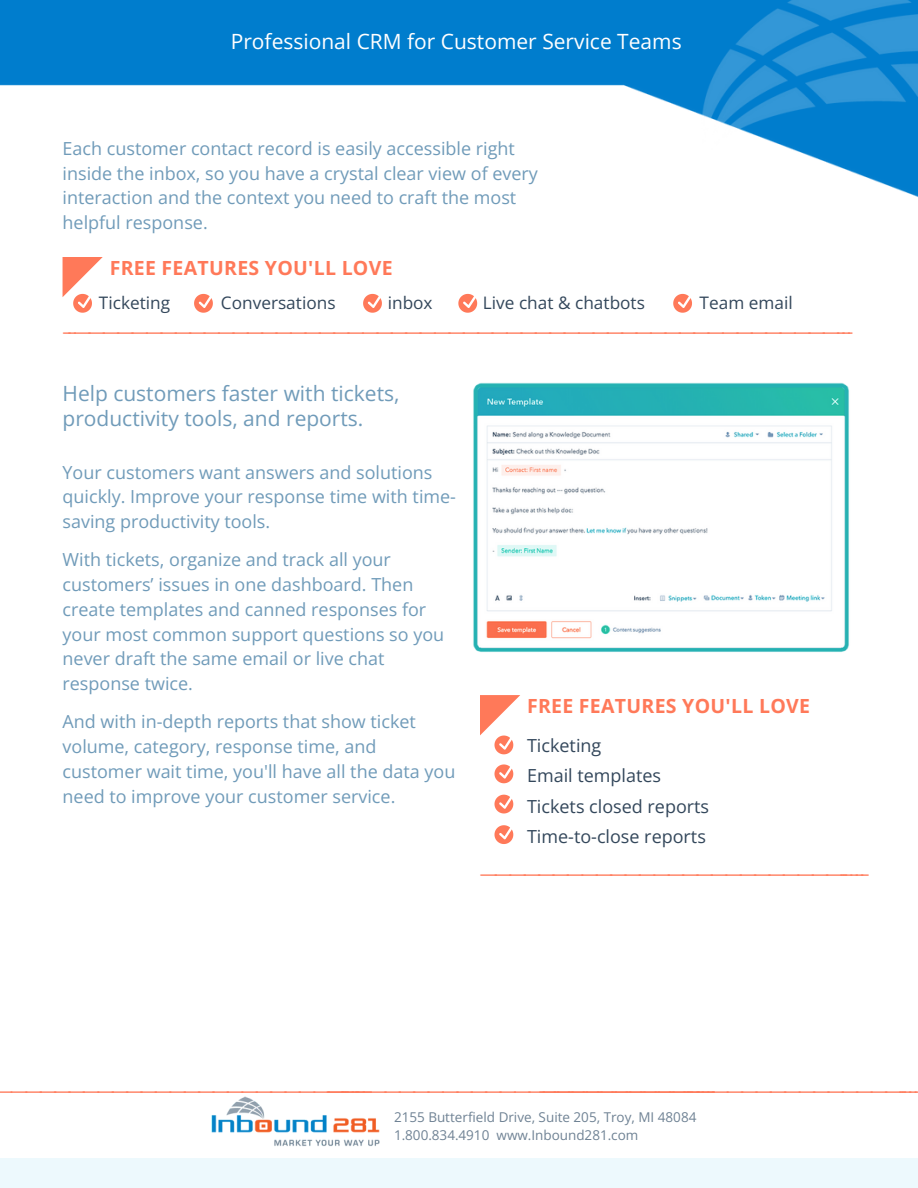
<style>
.page{position:relative;width:918px;height:1188px;background:#fff}
.page>*{position:absolute;margin:0;border:0;box-sizing:border-box;transform-origin:0 0}
.t1{font:21px/24.8px "Open Sans";color:#709bb9}
.t2{font:21px "Open Sans";color:#fff}
.t3{font:700 19.5px "Open Sans";letter-spacing:.015em;color:#ff7959}
.t4{font:18px/24.8px "Open Sans";color:#709bb9}
.t5{font:18px "Open Sans";color:#ff7959}
.t6{font:18px/30.3px "Open Sans";color:#33475b}
.t7{font:17.25px "Open Sans";color:#33475b}
.t8{font:13.5px "Open Sans";color:#6f8294}
</style>
<div class="page">
<img style="left:0;top:0;width:918px;height:197px">
<img style="left:700px;top:0;width:218px;height:153px">
<div style="left:0;top:1158px;width:918px;height:30px;background:#edf9fd"></div>
<svg style="left:480px;top:695px;width:40px;height:59px"></svg>
<svg style="left:494px;top:764px;width:20px;height:19px"></svg>
<svg style="left:494px;top:795px;width:20px;height:18px"></svg>
<svg style="left:494px;top:825px;width:20px;height:19px"></svg>
<svg style="left:63px;top:257px;width:40px;height:56px"></svg>
<svg style="left:194px;top:294px;width:19px;height:19px"></svg>
<svg style="left:458px;top:294px;width:19px;height:19px"></svg>
<svg style="left:673px;top:294px;width:19px;height:19px"></svg>
<svg style="left:363px;top:294px;width:19px;height:19px"></svg>
<img style="left:473px;top:382px;width:376px;height:270px">
<img style="left:211px;top:1096px;width:169px;height:50px">
<h3 class="t2" style="left:231px;top:27px;width:452px">Professional CRM for Customer Service Teams</h3>
<p class="t4" style="left:63px;top:135px;width:477px">Each customer contact record is easily accessible right inside the inbox, so you have a crystal clear view of every interaction and the context you need to craft the most helpful response.</p>
<h3 class="t3" style="left:110px;top:254px;width:284px">FREE FEATURES YOU'LL LOVE</h3>
<h3 class="t7" style="left:99px;top:291px;width:73px">Ticketing</h3>
<h1 class="t7" style="left:221px;top:291px;width:116px">Conversations</h1>
<p class="t7" style="left:388px;top:291px;width:46px">inbox</p>
<p class="t7" style="left:483px;top:291px;width:164px">Live chat &amp; chatbots</p>
<h3 class="t7" style="left:700px;top:291px;width:95px">Team email</h3>
<p class="t5" style="left:63px;top:318px;width:792px">––—————————————————————————————————————————————————————––-</p>
<p class="t1" style="left:63px;top:381px;width:339px">Help customers faster with tickets, productivity tools, and reports.</p>
<p class="t4" style="left:63px;top:459px;width:395px">Your customers want answers and solutions quickly. Improve your response time with time&shy;saving productivity tools.</p>
<p class="t4" style="left:63px;top:547px;width:383px">With tickets, organize and track all your customers’ issues in one dashboard. Then create templates and canned responses for your most common support questions so you never draft the same email or live chat response twice.</p>
<h2 class="t4" style="left:63px;top:709px;width:394px">And with in-depth reports that show ticket volume, category, response time, and customer wait time, you'll have all the data you need to improve your customer service.</h2>
<p class="t3" style="left:527px;top:692px;width:284px">FREE FEATURES YOU'LL LOVE</p>
<h3 class="t6" style="left:527px;top:730px;width:184px">Ticketing<br>Email templates<br>Tickets closed reports<br>Time-to-close reports</h3>
<p class="t5" style="left:480px;top:860px;width:391px">—————————————————————————--––––</p>
<p class="t5" style="left:-4px;top:1078px;width:923px">—————————————————————————--––—––—————————————————————————————————--––—––—————————————--––</p>
<p class="t8" style="left:394px;top:1108px;width:304px">2155 Butterfield Drive, Suite 205, Troy, MI 48084</p>
<h3 class="t8" style="left:394px;top:1126px;width:246px">1.800.834.4910 www.Inbound281.com</h3>
</div>
